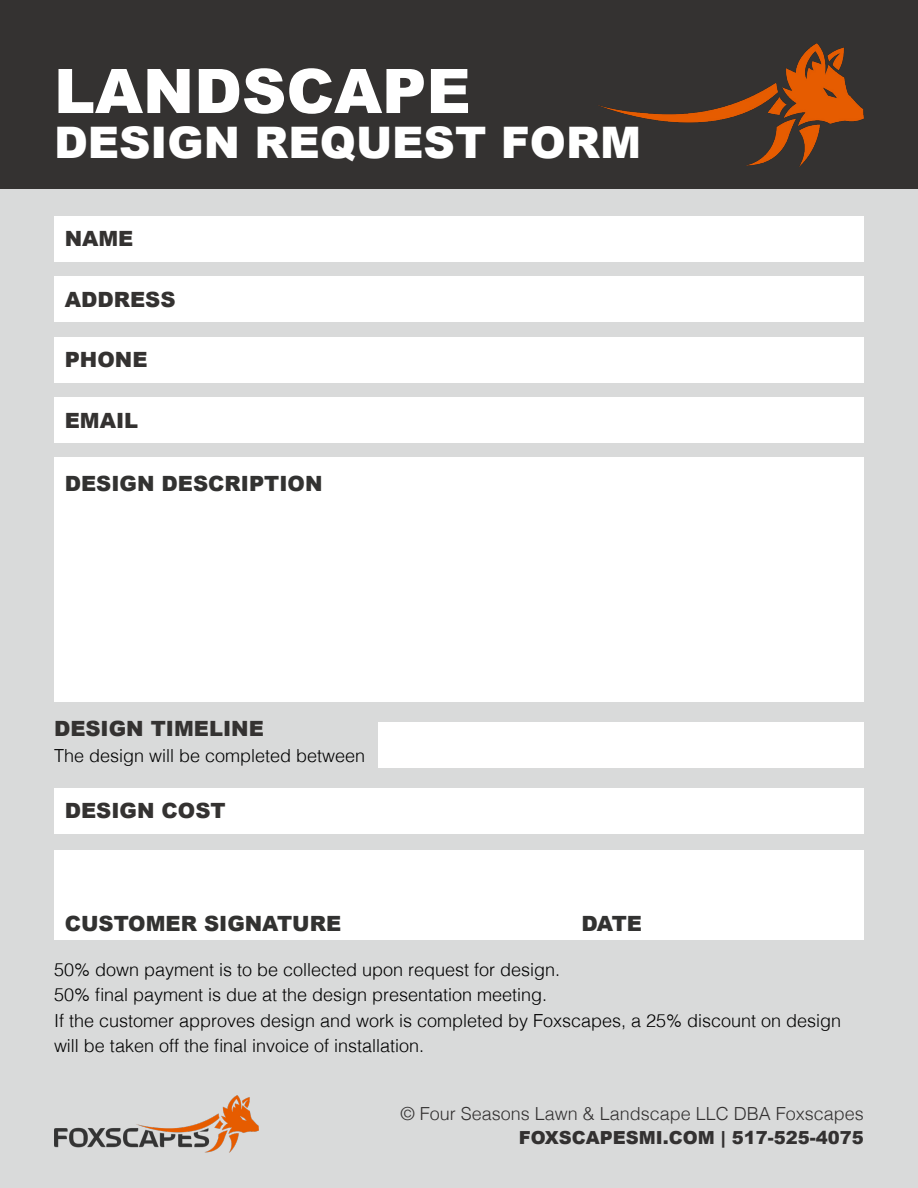
<style>
.page{position:relative;width:918px;height:1188px;background:#fff}
.page>*{position:absolute;margin:0;border:0;box-sizing:border-box;transform-origin:0 0}
.t1{font:900 61.5px "Arial";color:#fff}
.t2{font:900 43.5px "Arial";color:#fff}
.t3{font:900 21px "Arial";color:#343231}
.t4{font:900 21px "Arial";color:#323231}
.t5{font:300 18px/25.5px "Helvetica";color:#000}
.t6{font:300 18px "Helvetica";color:#333131}
.t7{font:900 18px "Arial";color:#333131}
</style>
<div class="page">
<div style="left:0;top:188px;width:918px;height:1000px;background:#d9dada"></div>
<div style="left:54px;top:216px;width:810px;height:46px;background:#fff"></div>
<div style="left:54px;top:277px;width:810px;height:45px;background:#fff"></div>
<div style="left:54px;top:458px;width:810px;height:244px;background:#fff"></div>
<div style="left:54px;top:850px;width:810px;height:90px;background:#fff"></div>
<div style="left:54px;top:337px;width:810px;height:45px;background:#fff"></div>
<div style="left:54px;top:397px;width:810px;height:46px;background:#fff"></div>
<div style="left:54px;top:788px;width:810px;height:45px;background:#fff"></div>
<div style="left:378px;top:722px;width:486px;height:46px;background:#fff"></div>
<div style="left:0;top:0;width:918px;height:188px;background:#343231"></div>
<img style="left:54px;top:1096px;width:205px;height:57px">
<img style="left:598px;top:43px;width:266px;height:123px">
<h1 class="t1" style="left:54px;top:46px;width:418px">LANDSCAPE</h1>
<h2 class="t2" style="left:54px;top:111px;width:589px">DESIGN REQUEST FORM</h2>
<p class="t3" style="left:65px;top:224px;width:70px">NAME</p>
<p class="t3" style="left:65px;top:284px;width:112px">ADDRESS</p>
<p class="t3" style="left:65px;top:344px;width:84px">PHONE</p>
<p class="t3" style="left:65px;top:405px;width:75px">EMAIL</p>
<p class="t4" style="left:65px;top:468px;width:259px">DESIGN DESCRIPTION</p>
<p class="t3" style="left:54px;top:714px;width:211px">DESIGN TIMELINE</p>
<p class="t5" style="left:54px;top:742px;width:313px">The design will be completed between</p>
<p class="t3" style="left:65px;top:796px;width:162px">DESIGN COST</p>
<p class="t4" style="left:65px;top:908px;width:278px">CUSTOMER SIGNATURE</p>
<p class="t4" style="left:581px;top:908px;width:62px">DATE</p>
<p class="t5" style="left:54px;top:956px;width:789px">50% down payment is to be collected upon request for design.<br>50% final payment is due at the design presentation meeting.<br>If the customer approves design and work is completed by Foxscapes, a 25% discount on design will be taken off the final invoice of installation.</p>
<p class="t6" style="left:400px;top:1098px;width:465px">© Four Seasons Lawn &amp; Landscape LLC DBA Foxscapes</p>
<p class="t7" style="left:519px;top:1125px;width:347px">FOXSCAPESMI.COM | 517-525-4075</p>
</div>
